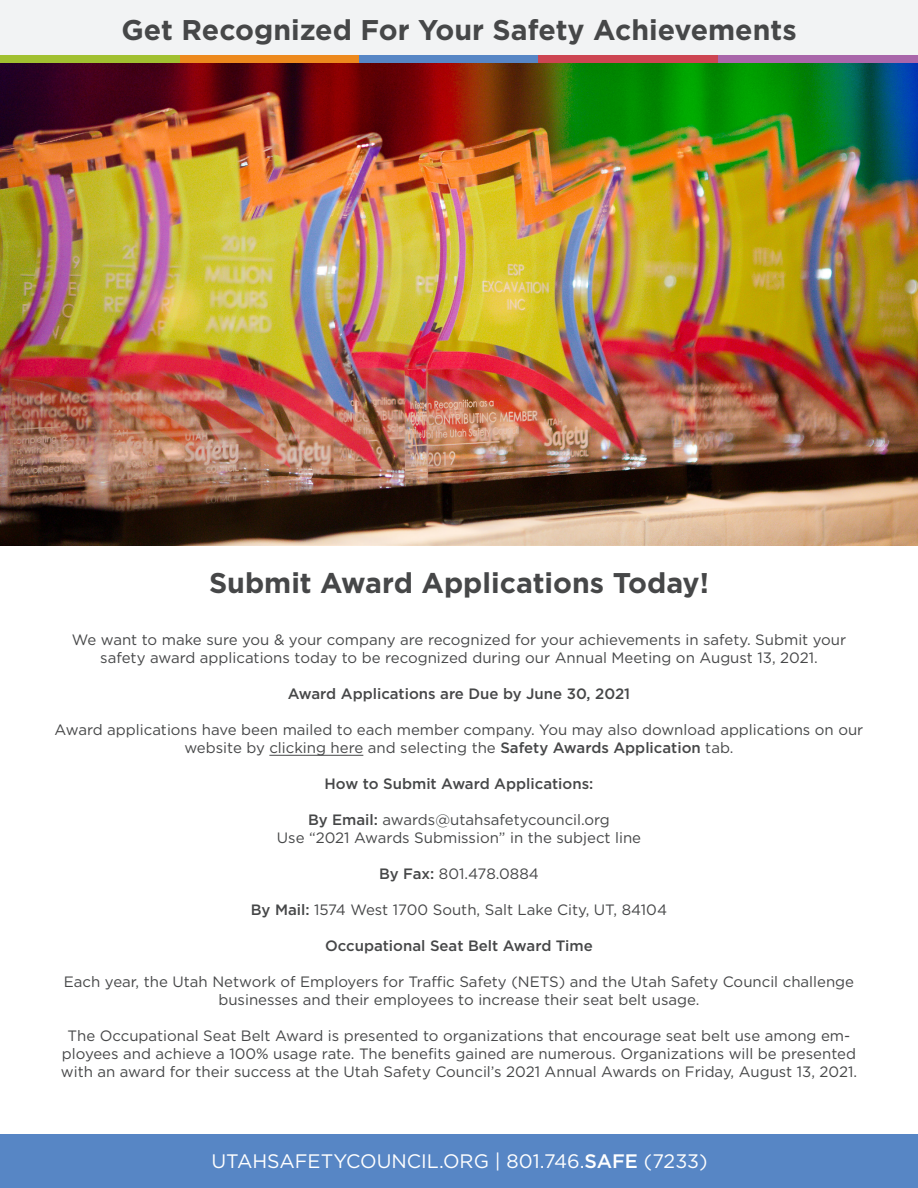
<style>
.page{position:relative;width:918px;height:1188px;background:#fff}
.page>*{position:absolute;margin:0;border:0;box-sizing:border-box;transform-origin:0 0}
.t1{font:700 28.5px "Gotham HTF";color:#464748}
.t2{font:19.5px "Gotham HTF";color:#fff}
.t3{font:15px/18px "Gotham HTF";color:#464748;text-align:center}
.t4{font:500 15px "Gotham HTF";color:#464748}
.s1{font-weight:500}
</style>
<div class="page">
<div style="left:0;top:1134px;width:918px;height:54px;background:#5786c5"></div>
<div style="left:0;top:0;width:918px;height:59px;background:#f2f3f4"></div>
<hr style="left:269px;top:755px;width:94px;height:1px;background:#464748">
<div style="left:179px;top:56px;width:180px;height:7px;background:#ed891d"></div>
<div style="left:359px;top:56px;width:180px;height:7px;background:#5786c5"></div>
<div style="left:0;top:56px;width:179px;height:7px;background:#a1c030"></div>
<div style="left:539px;top:56px;width:179px;height:7px;background:#cd4552"></div>
<div style="left:718px;top:56px;width:200px;height:7px;background:#a966aa"></div>
<img style="left:0;top:63px;width:918px;height:482px">
<p class="t1" style="left:121px;top:14px;width:677px">Get Recognized For Your Safety Achievements</p>
<p class="t1" style="left:209px;top:567px;width:501px">Submit Award Applications Today!</p>
<p class="t3" style="left:72px;top:631px;width:776px">We want to make sure you &amp; your company are recognized for your achievements in safety. Submit your safety award applications today to be recognized during our Annual Meeting on August 13, 2021.</p>
<p class="t4" style="left:288px;top:685px;width:344px">Award Applications are Due by June 30, 2021</p>
<p class="t3" style="left:55px;top:721px;width:810px">Award applications have been mailed to each member company. You may also download applications on our website by clicking here and selecting the <span class="s1">Safety Awards Application</span> tab.</p>
<p class="t4" style="left:325px;top:775px;width:270px">How to Submit Award Applications:</p>
<p class="t3" style="left:308px;top:811px;width:303px"><span class="s1">By Email:</span> awards@utahsafetycouncil.org</p>
<p class="t3" style="left:277px;top:829px;width:366px">Use “2021 Awards Submission” in the subject line</p>
<p class="t3" style="left:379px;top:865px;width:161px"><span class="s1">By Fax:</span> 801.478.0884</p>
<p class="t3" style="left:251px;top:901px;width:418px"><span class="s1">By Mail:</span> 1574 West 1700 South, Salt Lake City, UT, 84104</p>
<p class="t4" style="left:325px;top:937px;width:269px">Occupational Seat Belt Award Time</p>
<p class="t3" style="left:64px;top:973px;width:792px">Each year, the Utah Network of Employers for Traffic Safety (NETS) and the Utah Safety Council challenge businesses and their employees to increase their seat belt usage.</p>
<p class="t3" style="left:61px;top:1027px;width:798px">The Occupational Seat Belt Award is presented to organizations that encourage seat belt use among em&shy;ployees and achieve a 100% usage rate. The benefits gained are numerous. Organizations will be presented with an award for their success at the Utah Safety Council’s 2021 Annual Awards on Friday, August 13, 2021.</p>
<p class="t2" style="left:211px;top:1151px;width:498px">UTAHSAFETYCOUNCIL.ORG | 801.746.<span class="s1">SAFE</span> (7233)</p>
</div>
